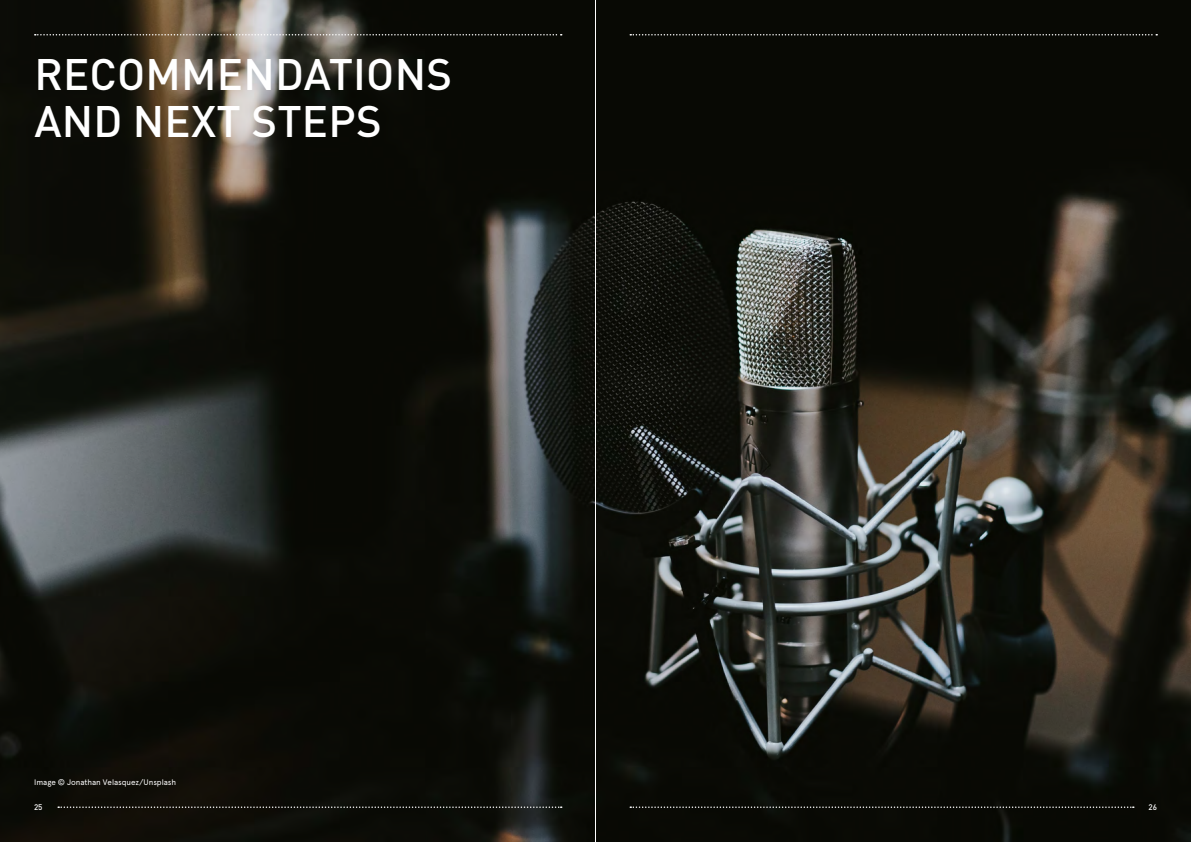
<style>
.page{position:relative;width:1191px;height:842px;background:#fff}
.page>*{position:absolute;margin:0;border:0;box-sizing:border-box;transform-origin:0 0}
.t1{font:500 43.6px/47.2px "DIN Pro";letter-spacing:.005em;color:#fff}
.t2{font:8px "Apercu";letter-spacing:-.005em;color:#fff}
.t3{font:500 8px "DIN Pro";color:#fff}
</style>
<div class="page">
<img style="left:0;top:0;width:1191px;height:842px">
<svg style="left:35px;top:34px;width:527px;height:2px"></svg>
<svg style="left:630px;top:34px;width:527px;height:2px"></svg>
<svg style="left:58px;top:806px;width:504px;height:2px"></svg>
<svg style="left:630px;top:806px;width:503px;height:2px"></svg>
<hr style="left:595px;top:0;width:1px;height:842px;background:#fff">
<h1 class="t1" style="left:34px;top:49px;width:419px">RECOMMENDATIONS<br>AND NEXT STEPS</h1>
<p class="t2" style="left:34px;top:778px;width:144px">Image © Jonathan Velasquez/Unsplash</p>
<p class="t3" style="left:34px;top:802px;width:10px">25</p>
<p class="t3" style="left:1148px;top:802px;width:10px">26</p>
</div>
